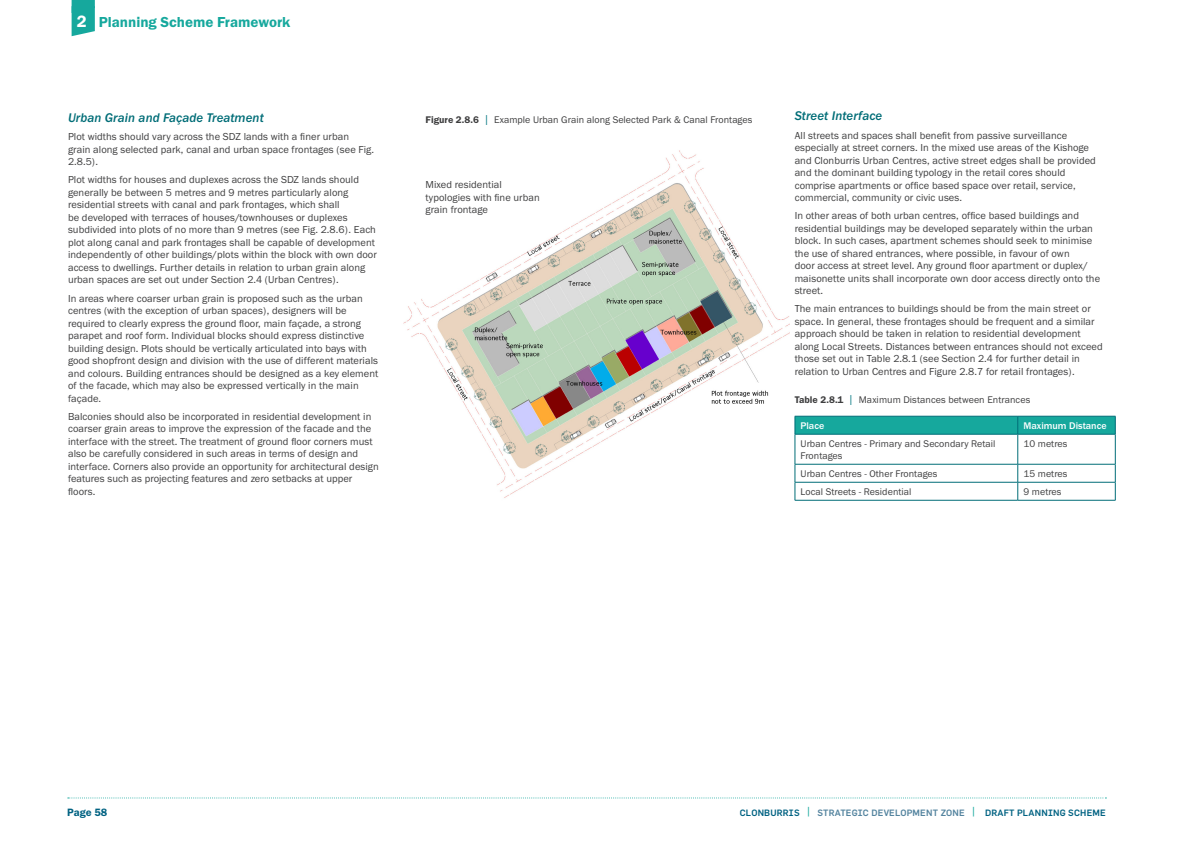
<style>
.page{position:relative;width:1191px;height:842px;background:#fff}
.page>*{position:absolute;margin:0;border:0;box-sizing:border-box;transform-origin:0 0}
.t1{font:15px "Franklin Gothic URW Dem";color:#16a89d}
.SUB_D{font:13px "Franklin Gothic URW Med Ita";letter-spacing:.005em;color:#006d77}
.t2{font:11px "Franklin Gothic URW Dem";letter-spacing:-.005em;color:#006282}
._12_pt_type{font:10.5px/12.5px "Franklin Gothic URW Boo";letter-spacing:.005em;color:#3e3e3f}
.CB_Body{font:10px/12px "Franklin Gothic URW Boo";letter-spacing:.005em;color:#3e3e3f}
.table_title{font:10px "Franklin Gothic URW Boo";letter-spacing:.005em;color:#3e3e3f}
.CB_Body-2{font:500 10px "Franklin Gothic URW";color:#fff}
.t3{font:500 9px "Flama";letter-spacing:.02em;color:#006282}
.s1{font-size:17px;color:#fff}
.s2{font-family:"Franklin Gothic URW Dem"}
.s3{font-size:11.9px;color:#007681}
.s4{font-size:12.6px;color:#16a89d}
.s5{color:#54849f}
</style>
<div class="page">
<svg style="left:72px;top:0;width:23px;height:36px"></svg>
<svg style="left:68px;top:797px;width:1038px;height:1px"></svg>
<svg style="left:794px;top:416px;width:322px;height:18px;background:#15a49a"></svg>
<hr style="left:794px;top:434px;width:223px;height:1px;background:#006d77">
<hr style="left:794px;top:434px;width:1px;height:30px;background:#006d77">
<hr style="left:1017px;top:434px;width:98px;height:1px;background:#006d77">
<hr style="left:1017px;top:434px;width:1px;height:30px;background:#006d77">
<hr style="left:1115px;top:434px;width:1px;height:30px;background:#006d77">
<hr style="left:794px;top:464px;width:223px;height:1px;background:#006d77">
<hr style="left:1017px;top:464px;width:98px;height:1px;background:#006d77">
<hr style="left:794px;top:482px;width:223px;height:1px;background:#006d77">
<svg style="left:794px;top:464px;width:1px;height:36px"></svg>
<hr style="left:1017px;top:482px;width:98px;height:1px;background:#006d77">
<svg style="left:1017px;top:464px;width:1px;height:36px"></svg>
<svg style="left:1115px;top:464px;width:1px;height:36px"></svg>
<hr style="left:794px;top:500px;width:223px;height:1px;background:#006d77">
<hr style="left:1017px;top:500px;width:98px;height:1px;background:#006d77">
<img style="left:403px;top:150px;width:386px;height:348px">
<div style="left:425px;top:181px;width:121px;height:47px;background:#fff"></div>
<h1 class="t1" style="left:77px;top:13px;width:215px"><span class="s1">2</span> Planning Scheme Framework</h1>
<p class="SUB_D" style="left:68px;top:110px;width:197px">Urban Grain and Façade Treatment</p>
<p class="_12_pt_type" style="left:68px;top:130px;width:308px">Plot widths should vary across the SDZ lands with a finer urban grain along selected park, canal and urban space frontages (see Fig.<br>2.8.5).</p>
<p class="_12_pt_type" style="left:68px;top:173px;width:310px">Plot widths for houses and duplexes across the SDZ lands should generally be between 5 metres and 9 metres particularly along residential streets with canal and park frontages, which shall<br>be developed with terraces of houses/townhouses or duplexes subdivided into plots of no more than 9 metres (see Fig. 2.8.6). Each plot along canal and park frontages shall be capable of development independently of other buildings/plots within the block with own door access to dwellings. Further details in relation to urban grain along urban spaces are set out under Section 2.4 (Urban Centres).</p>
<p class="_12_pt_type" style="left:68px;top:292px;width:312px">In areas where coarser urban grain is proposed such as the urban centres (with the exception of urban spaces), designers will be required to clearly express the ground floor, main façade, a strong parapet and roof form. Individual blocks should express distinctive building design. Plots should be vertically articulated into bays with good shopfront design and division with the use of different materials and colours. Building entrances should be designed as a key element of the facade, which may also be expressed vertically in the main façade.</p>
<p class="_12_pt_type" style="left:68px;top:410px;width:312px">Balconies should also be incorporated in residential development in coarser grain areas to improve the expression of the facade and the interface with the street. The treatment of ground floor corners must also be carefully considered in such areas in terms of design and interface. Corners also provide an opportunity for architectural design features such as projecting features and zero setbacks at upper floors.</p>
<p class="table_title" style="left:425px;top:113px;width:328px"><span class="s2">Figure 2.8.6</span> <span class="s3">|</span> Example Urban Grain along Selected Park &amp; Canal Frontages</p>
<p class="_12_pt_type" style="left:425px;top:178px;width:116px">Mixed residential typologies with fine urban grain frontage</p>
<p class="SUB_D" style="left:794px;top:108px;width:89px">Street Interface</p>
<p class="_12_pt_type" style="left:794px;top:129px;width:303px">All streets and spaces shall benefit from passive surveillance especially at street corners. In the mixed use areas of the Kishoge and Clonburris Urban Centres, active street edges shall be provided and the dominant building typology in the retail cores should comprise apartments or office based space over retail, service, commercial, community or civic uses.</p>
<p class="_12_pt_type" style="left:794px;top:209px;width:307px">In other areas of both urban centres, office based buildings and residential buildings may be developed separately within the urban block. In such cases, apartment schemes should seek to minimise the use of shared entrances, where possible, in favour of own<br>door access at street level. Any ground floor apartment or duplex/ maisonette units shall incorporate own door access directly onto the street.</p>
<p class="_12_pt_type" style="left:794px;top:302px;width:309px">The main entrances to buildings should be from the main street or space. In general, these frontages should be frequent and a similar approach should be taken in relation to residential development along Local Streets. Distances between entrances should not exceed those set out in Table 2.8.1 (see Section 2.4 for further detail in relation to Urban Centres and Figure 2.8.7 for retail frontages).</p>
<p class="table_title" style="left:794px;top:394px;width:237px"><span class="s2">Table 2.8.1</span> <span class="s3">|</span> Maximum Distances between Entrances</p>
<p class="CB_Body-2" style="left:800px;top:419px;width:25px">Place</p>
<p class="CB_Body-2" style="left:1023px;top:419px;width:85px">Maximum Distance</p>
<p class="CB_Body" style="left:800px;top:437px;width:196px">Urban Centres - Primary and Secondary Retail<br>Frontages</p>
<p class="CB_Body" style="left:1023px;top:437px;width:46px">10 metres</p>
<p class="CB_Body" style="left:800px;top:467px;width:138px">Urban Centres - Other Frontages</p>
<p class="CB_Body" style="left:1023px;top:467px;width:46px">15 metres</p>
<p class="CB_Body" style="left:800px;top:485px;width:112px">Local Streets - Residential</p>
<p class="CB_Body" style="left:1023px;top:485px;width:40px">9 metres</p>
<p class="t2" style="left:67px;top:806px;width:41px">Page 58</p>
<p class="t3" style="left:740px;top:807px;width:367px">CLONBURRIS <span class="s4">|</span> <span class="s5">STRATEGIC DEVELOPMENT ZONE</span> <span class="s4">|</span> DRAFT PLANNING SCHEME</p>
</div>
